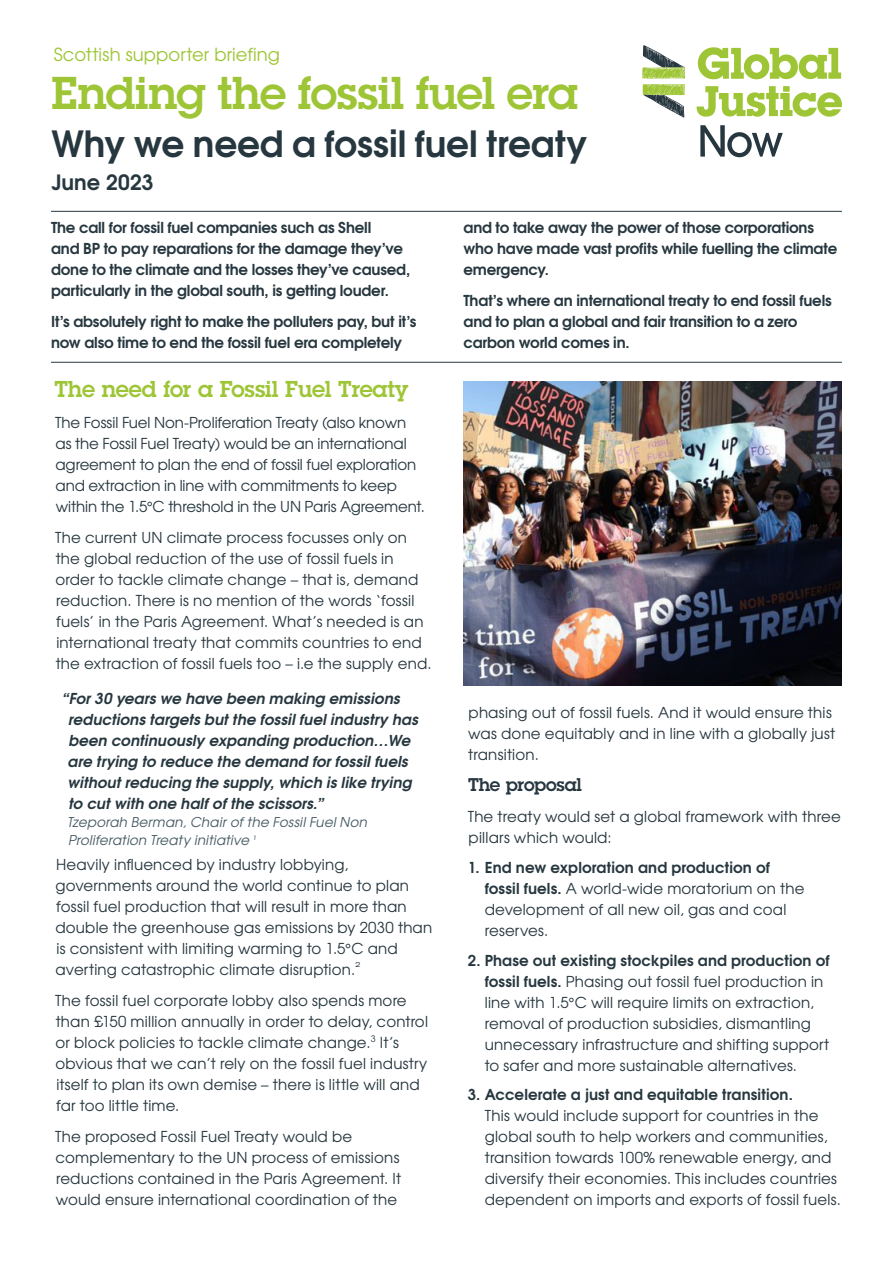
<style>
.page{position:relative;width:893px;height:1263px;background:#fff}
.page>*{position:absolute;margin:0;border:0;box-sizing:border-box;transform-origin:0 0}
.main_head{font:600 45px "Lubalin Graph Std";letter-spacing:-.015em;color:#9ec536}
.main_head-2{font:700 36px "Te X Gyre Adventor";letter-spacing:-.005em;color:#27373f}
.head_A{font:600 22.5px "Lubalin Graph Std";letter-spacing:-.01em;color:#9ec536}
.date_of_document{font:700 21px "Te X Gyre Adventor";letter-spacing:.005em;color:#27373f}
.type_of_document{font:18px "Te X Gyre Adventor";letter-spacing:.005em;color:#9ec536}
.body_text{font:600 18px "Lubalin Graph Std";letter-spacing:-.005em;color:#27373f}
.body_text-2{font:15px/21px "Te X Gyre Adventor";letter-spacing:.01em;color:#27373f}
.document_summary{font:700 15px/21px "Te X Gyre Adventor";letter-spacing:-.01em;color:#27373f}
.quote{font:italic 700 15px/21px "Te X Gyre Adventor";letter-spacing:.01em;color:#27373f}
.document_summary-2{font:15px/21px "Te X Gyre Adventor";letter-spacing:-.01em;color:#27373f}
.quote-2{font:italic 13.5px/18px "Te X Gyre Adventor";letter-spacing:.015em;color:#465a64}
.body_text-3{font:9px "Te X Gyre Adventor";color:#27373f}
.s1{font-weight:700}
</style>
<div class="page">
<hr style="left:51px;top:362px;width:791px;height:1px;background:#27373f">
<svg style="left:700px;top:125px;width:83px;height:32px"></svg>
<svg style="left:698px;top:47px;width:143px;height:32px"></svg>
<svg style="left:697px;top:86px;width:145px;height:31px"></svg>
<svg style="left:642px;top:45px;width:43px;height:73px"></svg>
<hr style="left:51px;top:211px;width:791px;height:1px;background:#27373f">
<img style="left:463px;top:381px;width:379px;height:304px">
<p class="type_of_document" style="left:54px;top:40px;width:228px">Scottish supporter briefing</p>
<p class="main_head" style="left:51px;top:64px;width:528px">Ending the fossil fuel era</p>
<p class="main_head-2" style="left:51px;top:113px;width:537px">Why we need a fossil fuel treaty</p>
<p class="date_of_document" style="left:51px;top:164px;width:104px">June 2023</p>
<p class="document_summary" style="left:51px;top:216px;width:361px">The call for fossil fuel companies such as Shell<br>and BP to pay reparations for the damage they’ve done to the climate and the losses they’ve caused, particularly in the global south, is getting louder.</p>
<p class="document_summary" style="left:51px;top:310px;width:367px">It’s absolutely right to make the polluters pay, but it’s now also time to end the fossil fuel era completely</p>
<p class="head_A" style="left:55px;top:374px;width:355px">The need for a Fossil Fuel Treaty</p>
<p class="document_summary-2" style="left:55px;top:411px;width:371px">The Fossil Fuel Non-Proliferation Treaty (also known as the Fossil Fuel Treaty) would be an international agreement to plan the end of fossil fuel exploration and extraction in line with commitments to keep within the 1.5°C threshold in the UN Paris Agreement.</p>
<p class="body_text-2" style="left:55px;top:526px;width:378px">The current UN climate process focusses only on the global reduction of the use of fossil fuels in order to tackle climate change – that is, demand reduction. There is no mention of the words ‘fossil fuels’ in the Paris Agreement. What’s needed is an international treaty that commits countries to end the extraction of fossil fuels too – i.e the supply end.</p>
<p class="quote" style="left:68px;top:686px;width:352px;text-indent:-6px">“For 30 years we have been making emissions reductions targets but the fossil fuel industry has been continuously expanding production…We are trying to reduce the demand for fossil fuels without reducing the supply, which is like trying to cut with one half of the scissors.”</p>
<p class="quote-2" style="left:68px;top:812px;width:301px">Tzeporah Berman, Chair of the Fossil Fuel Non<br>Proliferation Treaty initiative <sup>1</sup></p>
<p class="body_text-2" style="left:56px;top:853px;width:378px">Heavily influenced by industry lobbying, governments around the world continue to plan fossil fuel production that will result in more than double the greenhouse gas emissions by 2030 than is consistent with limiting warming to 1.5°C and averting catastrophic climate disruption.</p>
<p class="body_text-3" style="left:355px;top:957px;width:7px">2</p>
<p class="body_text-2" style="left:55px;top:989px;width:374px">The fossil fuel corporate lobby also spends more than £150 million annually in order to delay, control or block policies to tackle climate change.<sup>3</sup> It’s obvious that we can’t rely on the fossil fuel industry itself to plan its own demise – there is little will and far too little time.</p>
<p class="body_text-2" style="left:55px;top:1124px;width:347px">The proposed Fossil Fuel Treaty would be complementary to the UN process of emissions reductions contained in the Paris Agreement. It would ensure international coordination of the</p>
<p class="document_summary" style="left:463px;top:216px;width:375px">and to take away the power of those corporations who have made vast profits while fuelling the climate emergency.</p>
<p class="document_summary" style="left:463px;top:289px;width:370px">That’s where an international treaty to end fossil fuels and to plan a global and fair transition to a zero carbon world comes in.</p>
<p class="body_text-2" style="left:468px;top:701px;width:369px">phasing out of fossil fuels. And it would ensure this was done equitably and in line with a globally just transition.</p>
<p class="body_text" style="left:468px;top:772px;width:115px">The proposal</p>
<p class="body_text-2" style="left:468px;top:804px;width:374px">The treaty would set a global framework with three pillars which would:</p>
<p class="body_text-2" style="left:485px;top:856px;width:321px;text-indent:-17px"><span class="s1">1. End new exploration and production of fossil fuels.</span> A world-wide moratorium on the development of all new oil, gas and coal reserves.</p>
<p class="body_text-2" style="left:485px;top:949px;width:346px;text-indent:-17px"><span class="s1">2. Phase out existing stockpiles and production of fossil fuels.</span> Phasing out fossil fuel production in line with 1.5°C will require limits on extraction, removal of production subsidies, dismantling unnecessary infrastructure and shifting support to safer and more sustainable alternatives.</p>
<p class="body_text-2" style="left:485px;top:1083px;width:358px;text-indent:-17px"><span class="s1">3. Accelerate a just and equitable transition.<br></span>This would include support for countries in the global south to help workers and communities, transition towards 100% renewable energy, and diversify their economies. This includes countries dependent on imports and exports of fossil fuels.</p>
</div>
